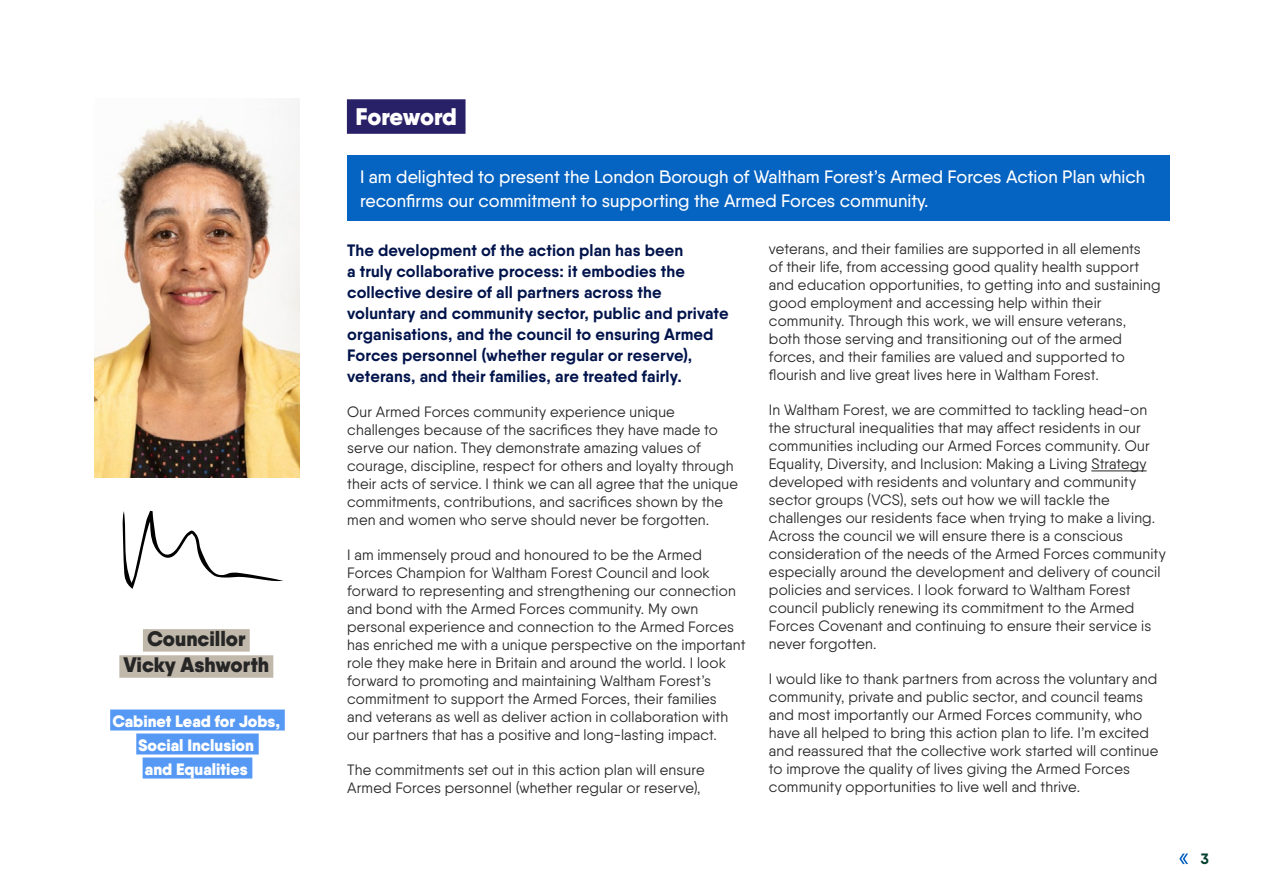
<style>
.page{position:relative;width:1263px;height:893px;background:#fff}
.page>*{position:absolute;margin:0;border:0;box-sizing:border-box;transform-origin:0 0}
.t1{font:900 24px "Qanelas";letter-spacing:-.01em;color:#fff}
.t2{font:900 21px/26.1px "Qanelas";color:#262626;text-align:center}
.t3{font:500 18px/24px "Qanelas";color:#fff}
.t4{font:700 16.5px/21px "Qanelas";letter-spacing:.005em;color:#00134b}
.t5{font:900 16.5px/24px "Qanelas";color:#fff;text-align:center}
.t6{font:15px/18px "Qanelas";letter-spacing:.01em;color:#262626}
.t7{font:700 15px "Qanelas";color:#00402f}
</style>
<div class="page">
<svg style="left:1179px;top:853px;width:9px;height:11px"></svg>
<img style="left:94px;top:98px;width:205px;height:379px">
<hr style="left:1091px;top:470px;width:55px;height:1px;background:#262626">
<div style="left:347px;top:99px;width:118px;height:35px;background:#282167"></div>
<svg style="left:122px;top:511px;width:161px;height:78px"></svg>
<div style="left:143px;top:629px;width:107px;height:23px;background:#c1b8ac"></div>
<div style="left:119px;top:655px;width:154px;height:23px;background:#c1b8ac"></div>
<div style="left:110px;top:709px;width:175px;height:21px;background:#5699f4"></div>
<div style="left:136px;top:733px;width:123px;height:21px;background:#5699f4"></div>
<div style="left:143px;top:757px;width:109px;height:21px;background:#5699f4"></div>
<div style="left:347px;top:155px;width:822px;height:65px;background:#0563c1"></div>
<h2 class="t2" style="left:124px;top:625px;width:147px">Councillor<br>Vicky Ashworth</h2>
<p class="t5" style="left:112px;top:709px;width:169px">Cabinet Lead for Jobs,<br>Social Inclusion<br>and Equalities</p>
<h1 class="t1" style="left:355px;top:101px;width:103px">Foreword</h1>
<p class="t3" style="left:360px;top:164px;width:787px">I am delighted to present the London Borough of Waltham Forest’s Armed Forces Action Plan which reconfirms our commitment to supporting the Armed Forces community.</p>
<p class="t4" style="left:347px;top:239px;width:383px">The development of the action plan has been<br>a truly collaborative process: it embodies the collective desire of all partners across the voluntary and community sector, public and private organisations, and the council to ensuring Armed Forces personnel (whether regular or reserve), veterans, and their families, are treated fairly.</p>
<p class="t6" style="left:347px;top:402px;width:392px">Our Armed Forces community experience unique challenges because of the sacrifices they have made to serve our nation. They demonstrate amazing values of courage, discipline, respect for others and loyalty through their acts of service. I think we can all agree that the unique commitments, contributions, and sacrifices shown by the men and women who serve should never be forgotten.</p>
<p class="t6" style="left:347px;top:545px;width:400px">I am immensely proud and honoured to be the Armed Forces Champion for Waltham Forest Council and look forward to representing and strengthening our connection and bond with the Armed Forces community. My own personal experience and connection to the Armed Forces has enriched me with a unique perspective on the important role they make here in Britain and around the world. I look forward to promoting and maintaining Waltham Forest’s commitment to support the Armed Forces, their families and veterans as well as deliver action in collaboration with our partners that has a positive and long-lasting impact.</p>
<p class="t6" style="left:347px;top:760px;width:359px">The commitments set out in this action plan will ensure<br>Armed Forces personnel (whether regular or reserve),</p>
<p class="t6" style="left:769px;top:240px;width:393px">veterans, and their families are supported in all elements<br>of their life, from accessing good quality health support and education opportunities, to getting into and sustaining good employment and accessing help within their community. Through this work, we will ensure veterans, both those serving and transitioning out of the armed forces, and their families are valued and supported to flourish and live great lives here in Waltham Forest.</p>
<p class="t6" style="left:769px;top:401px;width:398px">In Waltham Forest, we are committed to tackling head-on the structural inequalities that may affect residents in our communities including our Armed Forces community. Our Equality, Diversity, and Inclusion: Making a Living Strategy developed with residents and voluntary and community sector groups (VCS), sets out how we will tackle the challenges our residents face when trying to make a living.<br>Across the council we will ensure there is a conscious consideration of the needs of the Armed Forces community especially around the development and delivery of council policies and services. I look forward to Waltham Forest council publicly renewing its commitment to the Armed Forces Covenant and continuing to ensure their service is never forgotten.</p>
<p class="t6" style="left:769px;top:670px;width:391px">I would like to thank partners from across the voluntary and community, private and public sector, and council teams and most importantly our Armed Forces community, who have all helped to bring this action plan to life. I’m excited and reassured that the collective work started will continue to improve the quality of lives giving the Armed Forces community opportunities to live well and thrive.</p>
<p class="t7" style="left:1201px;top:849px;width:10px">3</p>
</div>
